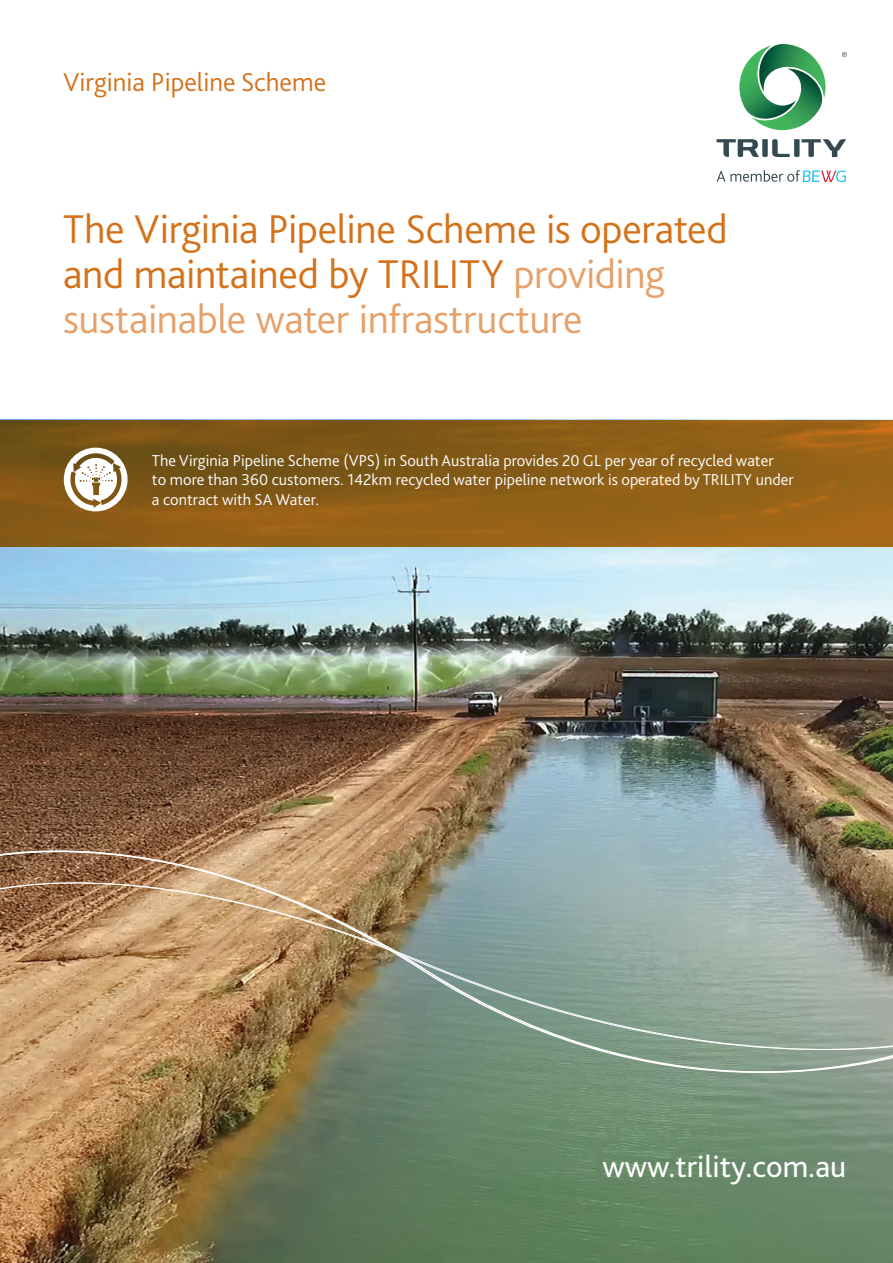
<style>
.page{position:relative;width:893px;height:1263px;background:#fff}
.page>*{position:absolute;margin:0;border:0;box-sizing:border-box;transform-origin:0 0}
.t1{font:300 42px/45px "Bliss 2";letter-spacing:-.01em;color:#d47119}
.t2{font:31.5px "Bliss 2";color:#fff}
.t3{font:300 27px "Bliss 2";color:#d47119}
.t4{font:300 16.5px/19.5px "Bliss 2";color:#fff}
.s1{color:#e5a169}
</style>
<div class="page">
<img style="left:0;top:546px;width:893px;height:717px">
<svg style="left:0;top:420px;width:893px;height:126px;background:#8b5d17"></svg>
<svg style="left:739px;top:44px;width:87px;height:86px"></svg>
<svg style="left:716px;top:139px;width:130px;height:18px"></svg>
<svg style="left:717px;top:170px;width:129px;height:12px"></svg>
<svg style="left:842px;top:52px;width:5px;height:5px"></svg>
<svg style="left:64px;top:448px;width:64px;height:63px"></svg>
<img style="left:0;top:808px;width:893px;height:330px">
<p class="t3" style="left:63px;top:65px;width:265px">Virginia Pipeline Scheme</p>
<p class="t1" style="left:63px;top:206px;width:666px">The Virginia Pipeline Scheme is operated and maintained by TRILITY <span class="s1">providing sustainable water infrastructure</span></p>
<p class="t4" style="left:152px;top:450px;width:643px">The Virginia Pipeline Scheme (VPS) in South Australia provides 20 GL per year of recycled water<br>to more than 360 customers. 142km recycled water pipeline network is operated by TRILITY under a contract with SA Water.</p>
<p class="t2" style="left:602px;top:1147px;width:245px">www.trility.com.au</p>
</div>
